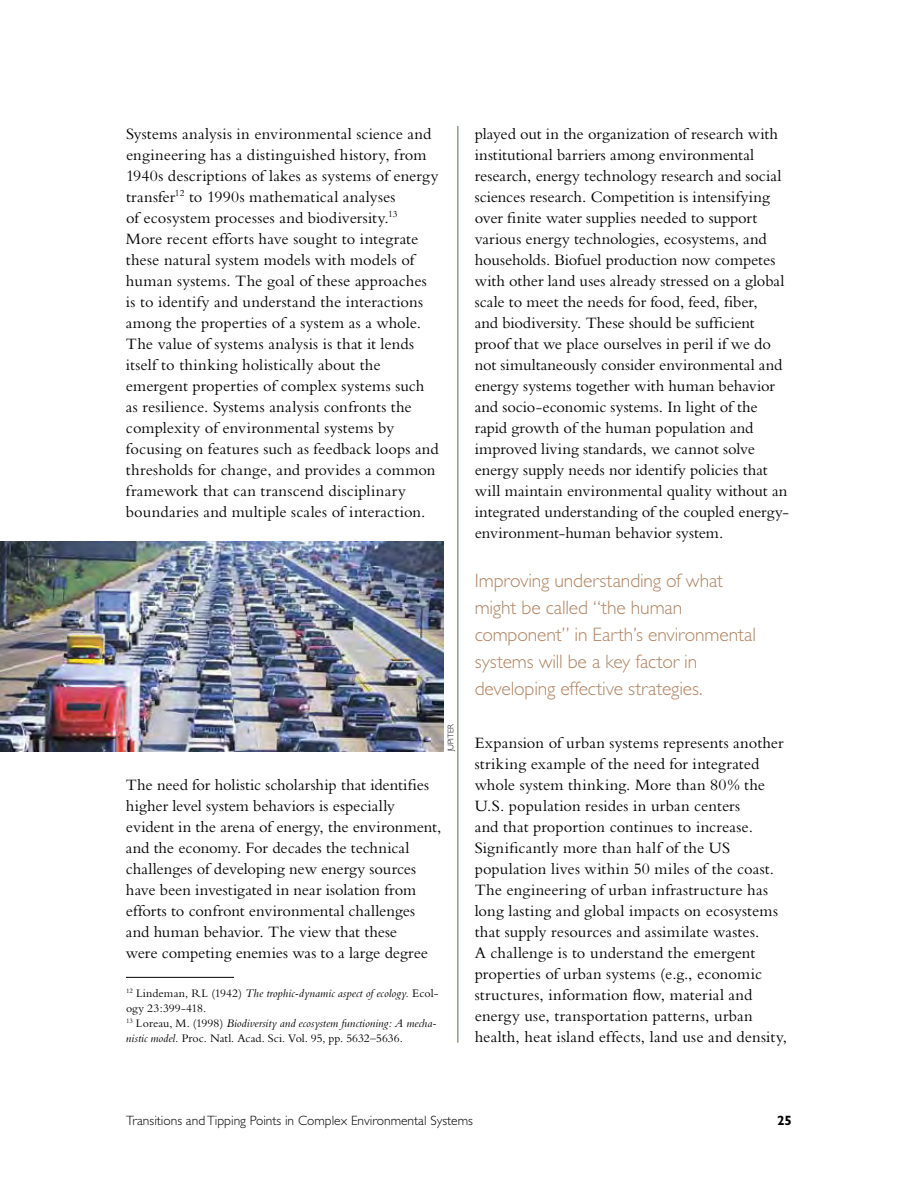
<style>
.page{position:relative;width:918px;height:1188px;background:#fff}
.page>*{position:absolute;margin:0;border:0;box-sizing:border-box;transform-origin:0 0}
.t1{font:300 19.5px/27px "Gill Sans Std";letter-spacing:-.01em;color:#af8463}
.t2{font:16.5px/21px "Bembo";letter-spacing:.005em;color:#000}
.t3{font:300 13.5px "Gill Sans Std";color:#000}
.t4{font:700 13.5px "Gill Sans Std";color:#000}
.t5{font:12px/15px "Bembo";letter-spacing:.005em;color:#000}
.t6{font:300 8.25px "Gill Sans Std";color:#000}
.s1{font-style:italic}
</style>
<div class="page">
<hr style="left:126px;top:977px;width:108px;height:1px;background:#000">
<img style="left:0;top:542px;width:443px;height:210px">
<hr style="left:458px;top:126px;width:1px;height:917px;background:#507250">
<p class="t2" style="left:126px;top:123px;width:314px">Systems analysis in environmental science and engineering has a distinguished history, from 1940s descriptions of lakes as systems of energy transfer<sup>12</sup> to 1990s mathematical analyses<br>of ecosystem processes and biodiversity.<sup>13<br></sup>More recent efforts have sought to integrate these natural system models with models of human systems. The goal of these approaches is to identify and understand the interactions among the properties of a system as a whole.<br>The value of systems analysis is that it lends itself to thinking holistically about the emergent properties of complex systems such as resilience. Systems analysis confronts the complexity of environmental systems by focusing on features such as feedback loops and thresholds for change, and provides a common framework that can transcend disciplinary boundaries and multiple scales of interaction.</p>
<p class="t6" style="left:446px;top:751px;width:29px;rotate:-90deg">JUPITER</p>
<p class="t2" style="left:126px;top:774px;width:317px">The need for holistic scholarship that identifies higher level system behaviors is especially evident in the arena of energy, the environment, and the economy. For decades the technical challenges of developing new energy sources have been investigated in near isolation from efforts to confront environmental challenges and human behavior. The view that these<br>were competing enemies was to a large degree</p>
<p class="t5" style="left:126px;top:985px;width:314px"><sup>12</sup> Lindeman, RL (1942) <span class="s1">The trophic-dynamic aspect of ecology.</span> Ecol&shy;ogy 23:399-418.<br><sup>13</sup> Loreau, M. (1998) <span class="s1">Biodiversity and ecosystem functioning: A mecha&shy;nistic model.</span> Proc. Natl. Acad. Sci. Vol. 95, pp. 5632–5636.</p>
<p class="t2" style="left:475px;top:123px;width:316px">played out in the organization of research with institutional barriers among environmental research, energy technology research and social sciences research. Competition is intensifying over finite water supplies needed to support various energy technologies, ecosystems, and households. Biofuel production now competes with other land uses already stressed on a global scale to meet the needs for food, feed, fiber,<br>and biodiversity. These should be sufficient proof that we place ourselves in peril if we do not simultaneously consider environmental and energy systems together with human behavior and socio-economic systems. In light of the rapid growth of the human population and improved living standards, we cannot solve energy supply needs nor identify policies that will maintain environmental quality without an integrated understanding of the coupled energy&shy;environment-human behavior system.</p>
<p class="t1" style="left:475px;top:567px;width:283px">Improving understanding of what might be called “the human component” in Earth’s environmental systems will be a key factor in developing effective strategies.</p>
<p class="t2" style="left:475px;top:732px;width:314px">Expansion of urban systems represents another striking example of the need for integrated whole system thinking. More than 80% the U.S. population resides in urban centers<br>and that proportion continues to increase.<br>Significantly more than half of the US population lives within 50 miles of the coast.<br>The engineering of urban infrastructure has long lasting and global impacts on ecosystems that supply resources and assimilate wastes.<br>A challenge is to understand the emergent properties of urban systems (e.g., economic structures, information flow, material and energy use, transportation patterns, urban health, heat island effects, land use and density,</p>
<p class="t3" style="left:126px;top:1113px;width:348px">Transitions and Tipping Points in Complex Environmental Systems</p>
<p class="t4" style="left:777px;top:1113px;width:16px">25</p>
</div>
